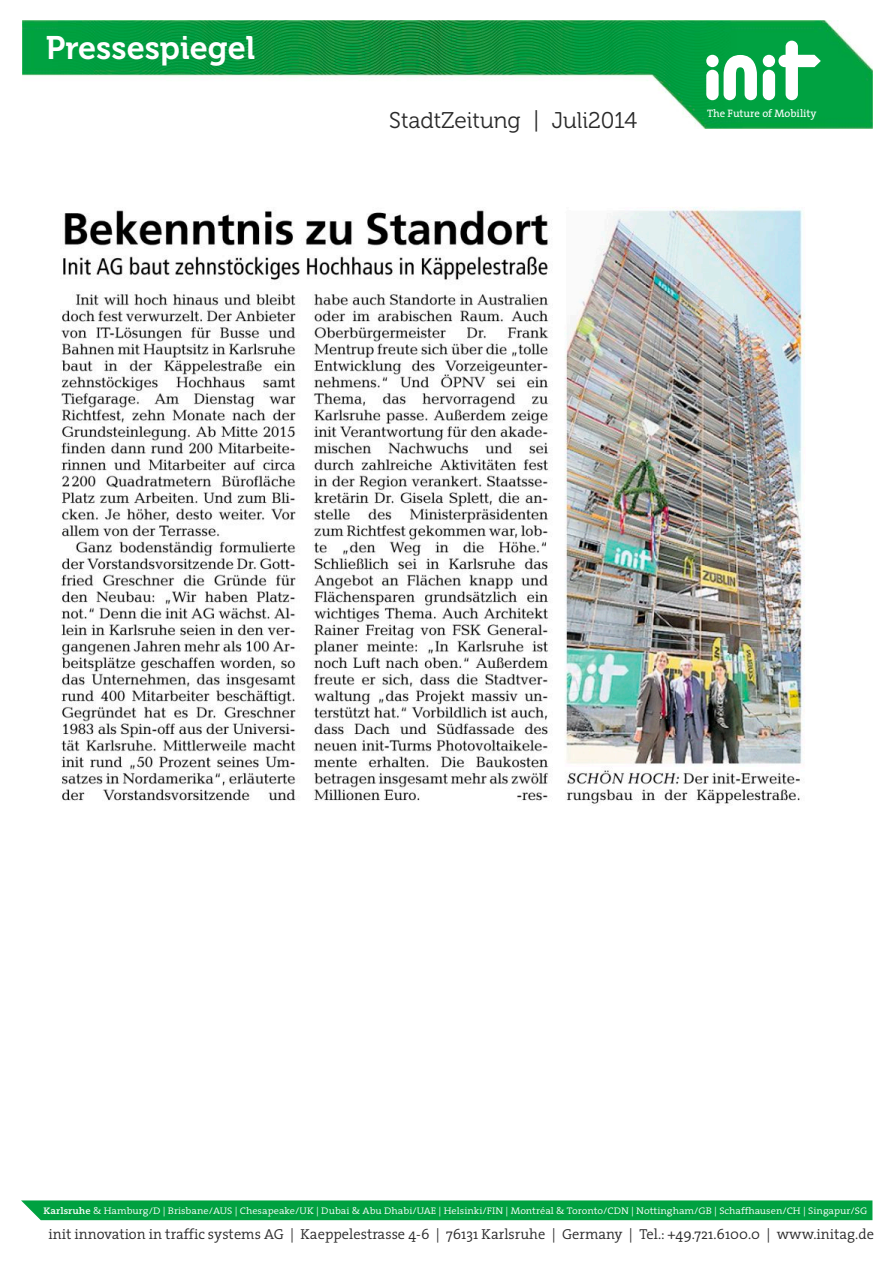
<style>
.page{position:relative;width:893px;height:1263px;background:#fff}
.page>*{position:absolute;margin:0;border:0;box-sizing:border-box;transform-origin:0 0}
.t1{font:32.55px "Museo 700";color:#fff}
.t2{font:22.65px "Museo 300";color:#292929}
.t3{font:300 14.4px "The Serif";color:#292929}
.t4{font:10.8px "The Serif";color:#fff}
.t5{font:300 9.6px "The Serif";color:#fff;scale:1.08 1}
.s1{font-weight:600}
</style>
<div class="page">
<div style="left:21px;top:1200px;width:851px;height:20px;background:#00a140"></div>
<img style="left:22px;top:21px;width:851px;height:107px">
<svg style="left:778px;top:41px;width:43px;height:59px"></svg>
<div style="left:763px;top:70px;width:12px;height:30px;background:#fff;border-radius:6px"></div>
<div style="left:763px;top:55px;width:12px;height:12px;background:#fff;border-radius:50%"></div>
<div style="left:706px;top:70px;width:13px;height:30px;background:#fff;border-radius:6px"></div>
<div style="left:706px;top:55px;width:13px;height:12px;background:#fff;border-radius:50%"></div>
<svg style="left:724px;top:55px;width:33px;height:45px"></svg>
<img style="left:60px;top:207px;width:745px;height:597px">
<h1 class="t1" style="left:46px;top:35px;width:211px">Pressespiegel</h1>
<h2 class="t2" style="left:389px;top:111px;width:249px">StadtZeitung | Juli2014</h2>
<p class="t4" style="left:707px;top:107px;width:111px">The Future of Mobility</p>
<p class="t5" style="left:44px;top:1204px;width:764px"><span class="s1">Karlsruhe</span> &amp; Hamburg/D | Brisbane/AUS | Chesapeake/UK | Dubai &amp; Abu Dhabi/UAE | Helsinki/FIN | Montréal &amp; Toronto/CDN | Nottingham/GB | Schaffhausen/CH | Singapur/SG</p>
<h3 class="t3" style="left:48px;top:1225px;width:827px">init innovation in traffic systems AG | Kaeppelestrasse 4-6 | 76131 Karlsruhe | Germany | Tel.: +49.721.6100.0 | www.initag.de</h3>
</div>
